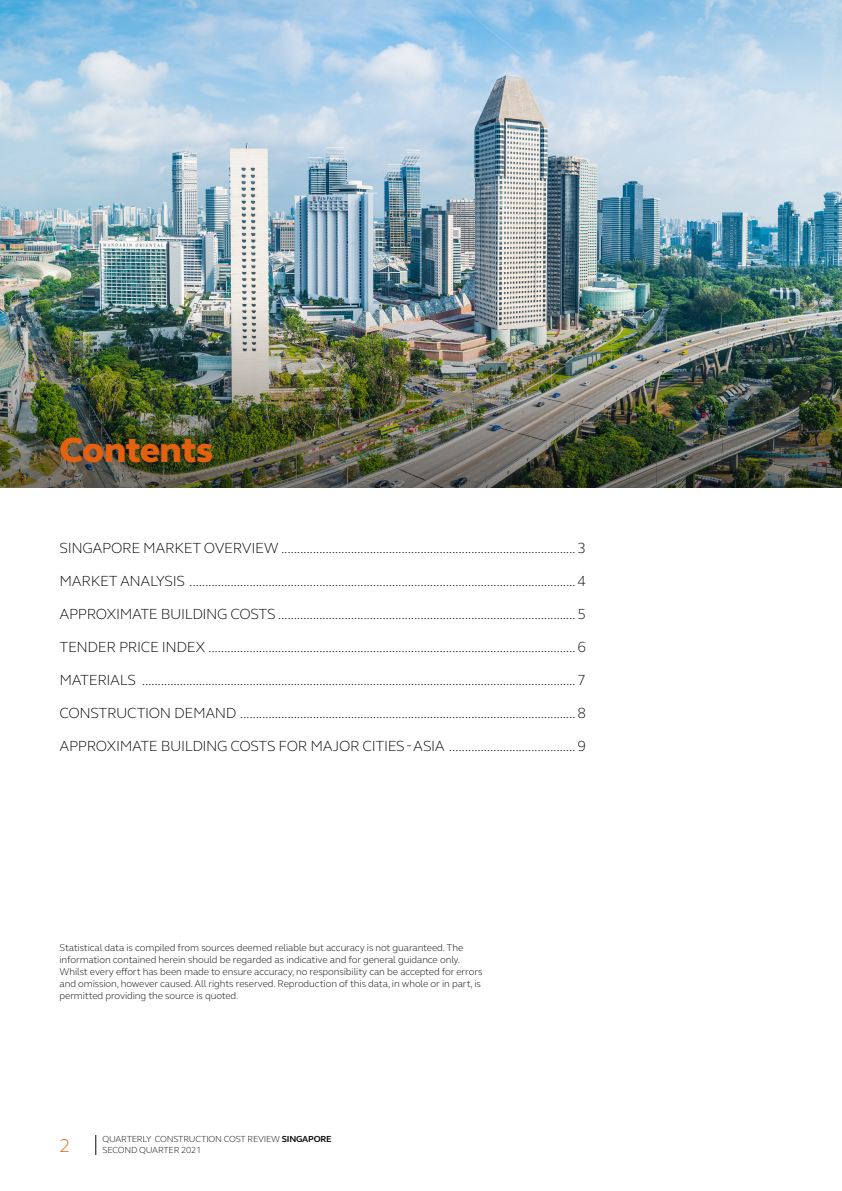
<style>
.page{position:relative;width:842px;height:1191px;background:#fff}
.page>*{position:absolute;margin:0;border:0;box-sizing:border-box;transform-origin:0 0}
.t1{font:800 36px "FS Elliot Pro";letter-spacing:-.02em;color:#e4610f}
.t2{font:300 19px "FS Elliot Pro";color:#e4610f}
.t3{font:300 15px "FS Elliot Pro";letter-spacing:-.025em;color:#0c0808}
.t4{font:300 10px/12px "FS Elliot Pro";letter-spacing:-.01em;color:#0c0808}
.t5{font:300 9px "FS Elliot Pro";letter-spacing:-.025em;color:#0c0808}
.s1{font-weight:700}
</style>
<div class="page">
<svg style="left:96px;top:1135px;width:1px;height:20px"></svg>
<img style="left:0;top:0;width:842px;height:301px">
<img style="left:0;top:301px;width:842px;height:186px">
<p class="t1" style="left:60px;top:425px;width:155px">Contents</p>
<p class="t3" style="left:60px;top:538px;width:528px">SINGAPORE MARKET OVERVIEW .............................................................................................3</p>
<p class="t3" style="left:60px;top:571px;width:528px">MARKET ANALYSIS ..........................................................................................................................4</p>
<p class="t3" style="left:60px;top:604px;width:528px">APPROXIMATE BUILDING COSTS ..............................................................................................5</p>
<p class="t3" style="left:60px;top:637px;width:528px">TENDER PRICE INDEX ....................................................................................................................6</p>
<p class="t3" style="left:60px;top:670px;width:528px">MATERIALS .........................................................................................................................................7</p>
<p class="t3" style="left:60px;top:703px;width:528px">CONSTRUCTION DEMAND ..........................................................................................................8</p>
<p class="t3" style="left:60px;top:736px;width:528px">APPROXIMATE BUILDING COSTS FOR MAJOR CITIES - ASIA ........................................9</p>
<p class="t4" style="left:60px;top:941px;width:424px">Statistical data is compiled from sources deemed reliable but accuracy is not guaranteed. The information contained herein should be regarded as indicative and for general guidance only.<br>Whilst every effort has been made to ensure accuracy, no responsibility can be accepted for errors and omission, however caused. All rights reserved. Reproduction of this data, in whole or in part, is permitted providing the source is quoted.</p>
<p class="t5" style="left:102px;top:1132px;width:231px">QUARTERLY CONSTRUCTION COST REVIEW <span class="s1">SINGAPORE</span></p>
<p class="t2" style="left:60px;top:1132px;width:12px">2</p>
<p class="t5" style="left:102px;top:1143px;width:100px">SECOND QUARTER 2021</p>
</div>
